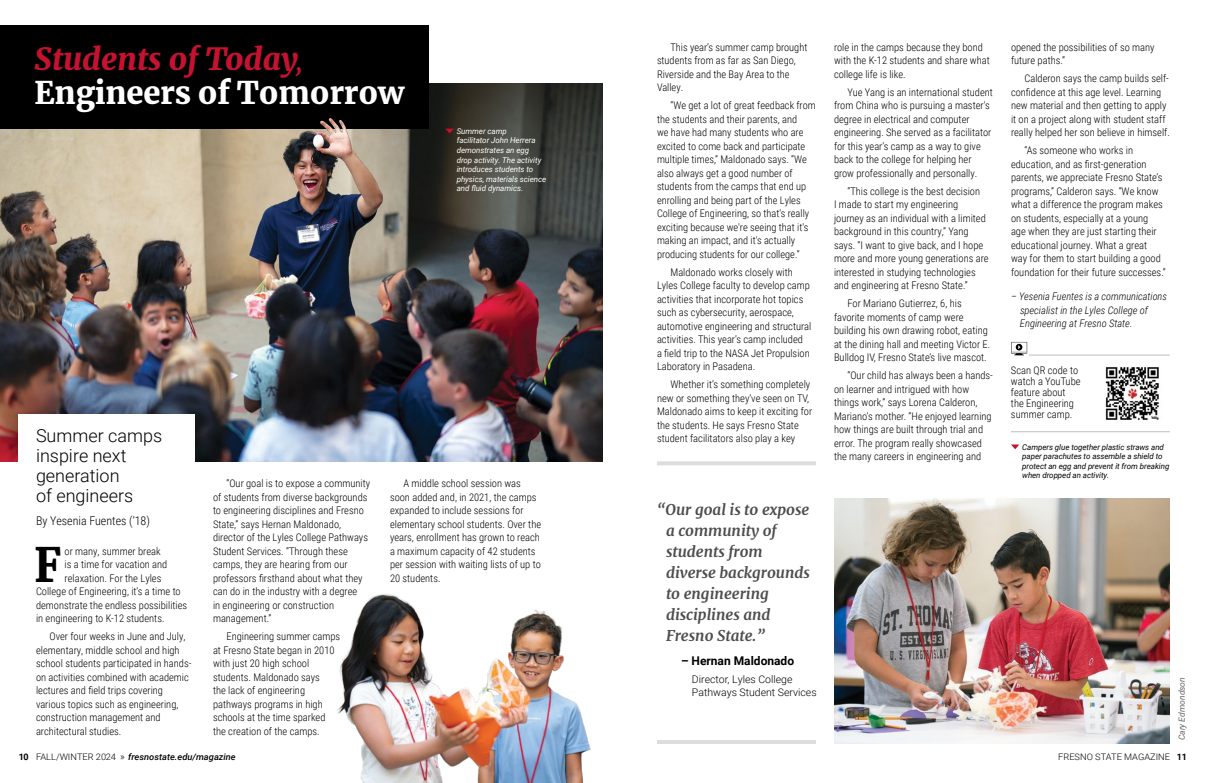
<style>
.page{position:relative;width:1206px;height:783px;background:#fff}
.page>*{position:absolute;margin:0;border:0;box-sizing:border-box;transform-origin:0 0}
.Body{font:900 46.8px "Merriweather";color:#000;scale:.92 1}
.Vintage_-_Subheadline{font:900 30.9px/34px "Merriweather";letter-spacing:-.01em;color:#fff}
.Vintage_-_Subheadline-2{font:300 18px/20px "Roboto";color:#000}
.Pull-Quote{font:italic 700 15px/21px "Merriweather";color:#4d4d4f}
.Byline{font:300 12px "Roboto Condensed";color:#000}
.Pull-Quote___Name{font:700 12px "Roboto";color:#000}
.Body-2{font:300 10.5px/13.5px "Roboto Condensed";color:#000}
.Body-3{font:italic 300 10.5px/13.5px "Roboto Condensed";color:#000}
.Pull-Quote___Tile{font:300 10.5px/13px "Roboto";color:#000}
.t1{font:italic 500 9px "Roboto";color:#000;scale:1.04 1}
.t2{font:300 9px "Roboto";color:#000;scale:1.04 1}
.Caption_-_Photo{font:italic 8.5px "Roboto";color:#636466}
.t3{font:italic 8px/9.6px "Roboto";letter-spacing:-.005em;color:#fff}
.t4{font:italic 8px/9.6px "Roboto";letter-spacing:-.005em;color:#000}
.s1{font-style:italic;color:#c41230}
.s2{font-style:italic;font-size:23.9px;color:#c41230}
.s3{font-weight:700;font-style:normal}
.s4{font-weight:300;font-style:normal}
.s5{font-weight:300;font-style:normal;font-size:9.9px}
.s6{font-weight:700}
</style>
<div class="page">
<img style="left:0;top:83px;width:603px;height:378px">
<div style="left:0;top:25px;width:429px;height:103px;background:#000"></div>
<div style="left:18px;top:414px;width:177px;height:109px;background:#fff"></div>
<img style="left:834px;top:499px;width:336px;height:245px">
<img style="left:337px;top:594px;width:254px;height:189px">
<img style="left:270px;top:118px;width:113px;height:69px">
<hr style="left:657px;top:461px;width:159px;height:4px;background:#dcddde">
<hr style="left:657px;top:740px;width:159px;height:4px;background:#dcddde">
<svg style="left:445px;top:129px;width:9px;height:4px"></svg>
<svg style="left:1011px;top:445px;width:8px;height:4px"></svg>
<hr style="left:1029px;top:355px;width:141px;height:1px;background:#bcbec0">
<svg style="left:1011px;top:342px;width:16px;height:13px"></svg>
<img style="left:1105px;top:367px;width:54px;height:53px">
<hr style="left:1011px;top:432px;width:159px;height:1px;background:#bcbec0">
<p class="Vintage_-_Subheadline" style="left:35px;top:40px;width:371px"><span class="s1">Students of Today</span><span class="s2">,<br></span>Engineers of Tomorrow</p>
<p class="t3" style="left:457px;top:126px;width:91px">Summer camp<br>facilitator John Herrera demonstrates an egg drop activity. The activity introduces students to physics, materials science and fluid dynamics.</p>
<p class="Vintage_-_Subheadline-2" style="left:36px;top:425px;width:128px">Summer camps inspire next generation<br>of engineers</p>
<p class="Byline" style="left:36px;top:512px;width:115px">By Yesenia Fuentes (’18)</p>
<p class="Body" style="left:35px;top:532px;width:31px">F</p>
<p class="Body-2" style="left:65px;top:544px;width:98px">or many, summer break</p>
<p class="Body-2" style="left:65px;top:557px;width:104px">is a time for vacation and</p>
<p class="Body-2" style="left:65px;top:571px;width:98px">relaxation. For the Lyles</p>
<p class="Body-2" style="left:36px;top:584px;width:146px">College of Engineering, it’s a time to</p>
<p class="Body-2" style="left:36px;top:598px;width:153px">demonstrate the endless possibilities</p>
<p class="Body-2" style="left:36px;top:611px;width:130px">in engineering to K-12 students.</p>
<p class="Body-2" style="left:36px;top:629px;width:157px;text-indent:14px">Over four weeks in June and July, elementary, middle school and high school students participated in hands&shy;on activities combined with academic lectures and field trips covering various topics such as engineering, construction management and architectural studies.</p>
<p class="Body-2" style="left:213px;top:476px;width:159px;text-indent:14px">“Our goal is to expose a community of students from diverse backgrounds to engineering disciplines and Fresno State,” says Hernan Maldonado, director of the Lyles College Pathways Student Services. “Through these camps, they are hearing from our professors firsthand about what they can do in the industry with a degree<br>in engineering or construction management.”</p>
<p class="Body-2" style="left:213px;top:629px;width:129px;text-indent:14px">Engineering summer camps at Fresno State began in 2010 with just 20 high school students. Maldonado says<br>the lack of engineering pathways programs in high schools at the time sparked the creation of the camps.</p>
<p class="Body-2" style="left:390px;top:476px;width:153px;text-indent:14px">A middle school session was soon added and, in 2021, the camps expanded to include sessions for elementary school students. Over the years, enrollment has grown to reach a maximum capacity of 42 students per session with waiting lists of up to<br>20 students.</p>
<p class="Body-2" style="left:657px;top:40px;width:152px;text-indent:14px">This year’s summer camp brought students from as far as San Diego,<br>Riverside and the Bay Area to the<br>Valley.</p>
<p class="Body-2" style="left:657px;top:98px;width:160px;text-indent:14px">“We get a lot of great feedback from the students and their parents, and<br>we have had many students who are excited to come back and participate multiple times,” Maldonado says. “We also always get a good number of students from the camps that end up enrolling and being part of the Lyles College of Engineering, so that's really exciting because we're seeing that it's making an impact, and it's actually producing students for our college.”</p>
<p class="Body-2" style="left:657px;top:265px;width:156px;text-indent:14px">Maldonado works closely with Lyles College faculty to develop camp activities that incorporate hot topics such as cybersecurity, aerospace, automotive engineering and structural activities. This year’s camp included<br>a field trip to the NASA Jet Propulsion Laboratory in Pasadena.</p>
<p class="Body-2" style="left:657px;top:377px;width:157px;text-indent:14px">Whether it’s something completely new or something they’ve seen on TV, Maldonado aims to keep it exciting for the students. He says Fresno State student facilitators also play a key</p>
<p class="Pull-Quote" style="left:666px;top:498px;width:146px;text-indent:-9px">“Our goal is to expose a community of students from diverse backgrounds to engineering disciplines and<br>Fresno State.”</p>
<p class="Pull-Quote___Name" style="left:681px;top:653px;width:115px">– Hernan Maldonado</p>
<p class="Pull-Quote___Tile" style="left:692px;top:672px;width:126px">Director, Lyles College<br>Pathways Student Services</p>
<p class="Body-2" style="left:834px;top:40px;width:157px">role in the camps because they bond with the K-12 students and share what college life is like.</p>
<p class="Body-2" style="left:834px;top:85px;width:160px;text-indent:14px">Yue Yang is an international student from China who is pursuing a master's degree in electrical and computer engineering. She served as a facilitator for this year’s camp as a way to give back to the college for helping her grow professionally and personally.</p>
<p class="Body-2" style="left:834px;top:184px;width:156px;text-indent:14px">“This college is the best decision<br>I made to start my engineering journey as an individual with a limited background in this country,” Yang says. “I want to give back, and I hope more and more young generations are interested in studying technologies and engineering at Fresno State.”</p>
<p class="Body-2" style="left:834px;top:296px;width:158px;text-indent:14px">For Mariano Gutierrez, 6, his favorite moments of camp were building his own drawing robot, eating at the dining hall and meeting Victor E.<br>Bulldog IV, Fresno State’s live mascot.</p>
<p class="Body-2" style="left:834px;top:368px;width:160px;text-indent:14px">“Our child has always been a hands&shy;on learner and intrigued with how things work,” says Lorena Calderon, Mariano’s mother. “He enjoyed learning how things are built through trial and error. The program really showcased the many careers in engineering and</p>
<p class="Body-2" style="left:1011px;top:40px;width:145px">opened the possibilities of so many future paths.”</p>
<p class="Body-2" style="left:1011px;top:71px;width:160px;text-indent:14px">Calderon says the camp builds self&shy;confidence at this age level. Learning new material and then getting to apply it on a project along with student staff really helped her son believe in himself.</p>
<p class="Body-2" style="left:1011px;top:143px;width:156px;text-indent:14px">“As someone who works in education, and as first-generation parents, we appreciate Fresno State’s programs,” Calderon says. “We know what a difference the program makes on students, especially at a young<br>age when they are just starting their educational journey. What a great way for them to start building a good foundation for their future successes.”</p>
<p class="Body-3" style="left:1020px;top:289px;width:149px;text-indent:-9px">– Yesenia Fuentes is a communications specialist in the Lyles College of<br>Engineering at Fresno State.</p>
<p class="Body-2" style="left:1011px;top:365px;width:71px;line-height:11px">Scan QR code to watch a YouTube feature about the Engineering summer camp.</p>
<p class="t4" style="left:1022px;top:442px;width:149px">Campers glue together plastic straws and paper parachutes to assemble a shield to protect an egg and prevent it from breaking when dropped an activity.</p>
<p class="Caption_-_Photo" style="left:1176px;top:740px;width:65px;rotate:-90deg">Cary Edmondson</p>
<p class="t1" style="left:19px;top:750px;width:210px"><span class="s3">10</span> <span class="s4">FALL/WINTER 2024</span> <span class="s5">»</span> fresnostate.edu/magazine</p>
<p class="t2" style="left:1058px;top:750px;width:125px">FRESNO STATE MAGAZINE <span class="s6">11</span></p>
</div>
